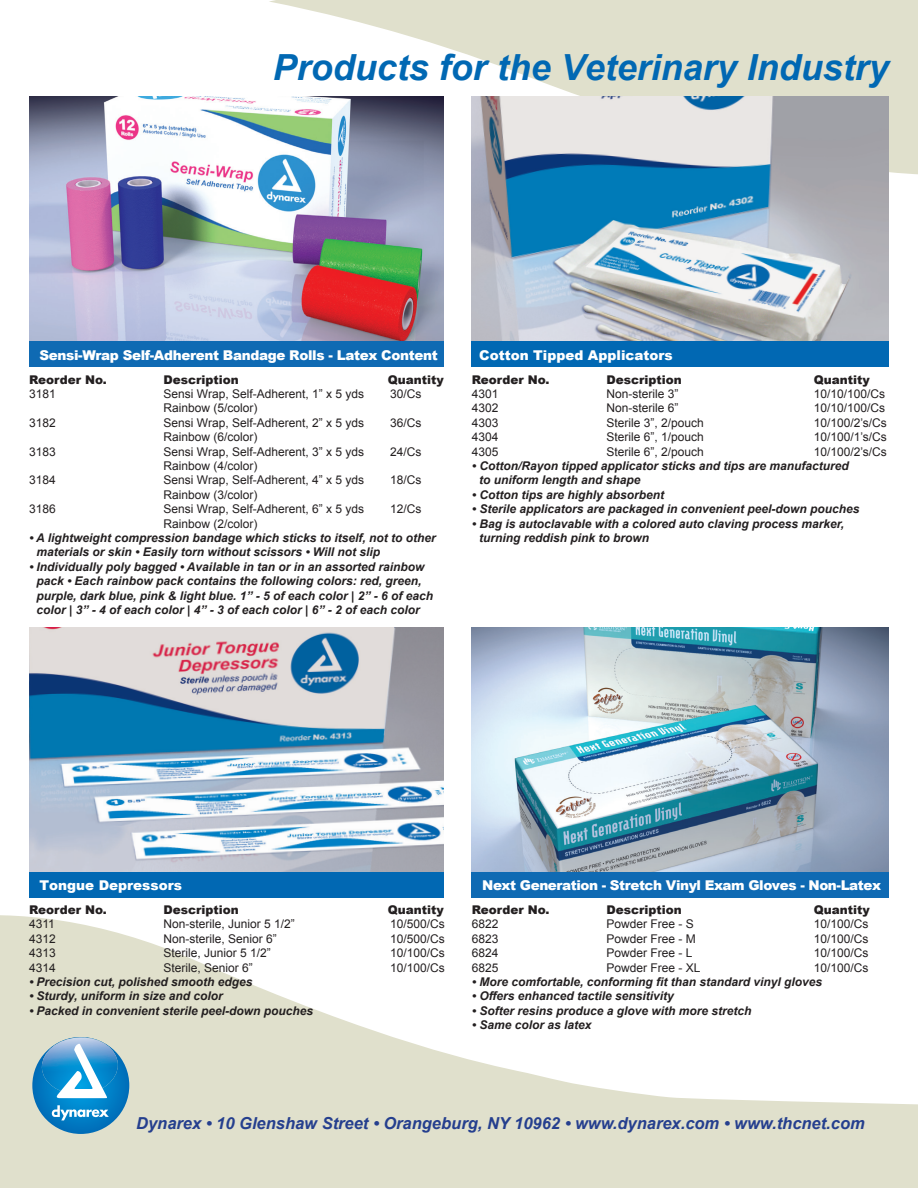
<style>
.page{position:relative;width:918px;height:1188px;background:#fff}
.page>*{position:absolute;margin:0;border:0;box-sizing:border-box;transform-origin:0 0}
.t1{font:italic 700 36px "Arial";color:#0168b3}
.t2{font:italic 700 16.5px "Arial";color:#253f8e}
.t3{font:900 13.5px "Arial";letter-spacing:-.025em;color:#fff}
.t4{font:900 13.5px "Arial";color:#fff}
.t5{font:italic 700 12px/14.4px "Arial";color:#231f20}
.t6{font:12px "Arial";color:#231f20}
.t7{font:900 12px "Arial";color:#231f20}
</style>
<div class="page">
<svg style="left:269px;top:0;width:649px;height:200px;fill:#e0e0cc"></svg>
<svg style="left:0;top:875px;width:918px;height:313px;fill:#e0e0cc"></svg>
<svg style="left:32px;top:1037px;width:97px;height:97px;background:#63aad1"></svg>
<img style="left:472px;top:97px;width:417px;height:244px">
<img style="left:29px;top:97px;width:415px;height:244px">
<div style="left:29px;top:341px;width:415px;height:26px;background:#0f6ab3"></div>
<div style="left:472px;top:341px;width:417px;height:26px;background:#0168b3"></div>
<img style="left:472px;top:627px;width:417px;height:245px">
<img style="left:29px;top:627px;width:415px;height:245px">
<div style="left:29px;top:872px;width:415px;height:25px;background:#0168b3"></div>
<div style="left:472px;top:872px;width:417px;height:25px;background:#0f6ab3"></div>
<h1 class="t1" style="left:273px;top:43px;width:618px">Products for the Veterinary Industry</h1>
<p class="t3" style="left:39px;top:345px;width:400px">Sensi-Wrap Self-Adherent Bandage Rolls - Latex Content</p>
<p class="t7" style="left:29px;top:371px;width:79px">Reorder No.</p>
<p class="t7" style="left:164px;top:371px;width:77px">Description</p>
<p class="t7" style="left:388px;top:371px;width:57px">Quantity</p>
<p class="t6" style="left:29px;top:386px;width:28px">3181</p>
<p class="t6" style="left:164px;top:386px;width:202px">Sensi Wrap, Self-Adherent, 1” x 5 yds</p>
<p class="t6" style="left:390px;top:386px;width:33px">30/Cs</p>
<p class="t6" style="left:164px;top:400px;width:96px">Rainbow (5/color)</p>
<p class="t6" style="left:29px;top:415px;width:28px">3182</p>
<p class="t6" style="left:164px;top:415px;width:202px">Sensi Wrap, Self-Adherent, 2” x 5 yds</p>
<p class="t6" style="left:390px;top:415px;width:33px">36/Cs</p>
<p class="t6" style="left:164px;top:429px;width:96px">Rainbow (6/color)</p>
<p class="t6" style="left:29px;top:444px;width:28px">3183</p>
<p class="t6" style="left:164px;top:444px;width:202px">Sensi Wrap, Self-Adherent, 3” x 5 yds</p>
<p class="t6" style="left:390px;top:444px;width:33px">24/Cs</p>
<p class="t6" style="left:164px;top:458px;width:96px">Rainbow (4/color)</p>
<p class="t6" style="left:29px;top:472px;width:28px">3184</p>
<p class="t6" style="left:164px;top:472px;width:202px">Sensi Wrap, Self-Adherent, 4” x 5 yds</p>
<p class="t6" style="left:390px;top:472px;width:33px">18/Cs</p>
<p class="t6" style="left:164px;top:487px;width:96px">Rainbow (3/color)</p>
<p class="t6" style="left:29px;top:501px;width:28px">3186</p>
<p class="t6" style="left:164px;top:501px;width:202px">Sensi Wrap, Self-Adherent, 6” x 5 yds</p>
<p class="t6" style="left:390px;top:501px;width:33px">12/Cs</p>
<p class="t6" style="left:164px;top:516px;width:96px">Rainbow (2/color)</p>
<p class="t5" style="left:36px;top:531px;width:401px;text-indent:-7px">• A lightweight compression bandage which sticks to itself, not to other materials or skin • Easily torn without scissors • Will not slip</p>
<p class="t5" style="left:36px;top:560px;width:398px;text-indent:-7px">• Individually poly bagged • Available in tan or in an assorted rainbow pack • Each rainbow pack contains the following colors: red, green, purple, dark blue, pink &amp; light blue. 1” - 5 of each color | 2” - 6 of each color | 3” - 4 of each color | 4” - 3 of each color | 6” - 2 of each color</p>
<p class="t4" style="left:479px;top:345px;width:195px">Cotton Tipped Applicators</p>
<p class="t7" style="left:472px;top:371px;width:79px">Reorder No.</p>
<p class="t7" style="left:606px;top:371px;width:77px">Description</p>
<p class="t7" style="left:814px;top:371px;width:57px">Quantity</p>
<p class="t6" style="left:472px;top:386px;width:28px">4301</p>
<p class="t6" style="left:606px;top:386px;width:74px">Non-sterile 3”</p>
<p class="t6" style="left:814px;top:386px;width:73px">10/10/100/Cs</p>
<p class="t6" style="left:472px;top:400px;width:28px">4302</p>
<p class="t6" style="left:606px;top:400px;width:74px">Non-sterile 6”</p>
<p class="t6" style="left:814px;top:400px;width:73px">10/10/100/Cs</p>
<p class="t6" style="left:472px;top:415px;width:28px">4303</p>
<p class="t6" style="left:606px;top:415px;width:99px">Sterile 3”, 2/pouch</p>
<p class="t6" style="left:814px;top:415px;width:75px">10/100/2’s/Cs</p>
<p class="t6" style="left:472px;top:429px;width:28px">4304</p>
<p class="t6" style="left:606px;top:429px;width:99px">Sterile 6”, 1/pouch</p>
<p class="t6" style="left:814px;top:429px;width:75px">10/100/1’s/Cs</p>
<p class="t6" style="left:472px;top:444px;width:28px">4305</p>
<p class="t6" style="left:606px;top:444px;width:99px">Sterile 6”, 2/pouch</p>
<p class="t6" style="left:814px;top:444px;width:75px">10/100/2’s/Cs</p>
<p class="t5" style="left:479px;top:459px;width:371px;text-indent:-7px">• Cotton/Rayon tipped applicator sticks and tips are manufactured to uniform length and shape</p>
<p class="t5" style="left:472px;top:488px;width:194px">• Cotton tips are highly absorbent</p>
<p class="t5" style="left:472px;top:502px;width:389px">• Sterile applicators are packaged in convenient peel-down pouches</p>
<p class="t5" style="left:479px;top:517px;width:366px;text-indent:-7px">• Bag is autoclavable with a colored auto claving process marker, turning reddish pink to brown</p>
<p class="t4" style="left:39px;top:875px;width:144px">Tongue Depressors</p>
<p class="t7" style="left:29px;top:901px;width:79px">Reorder No.</p>
<p class="t7" style="left:164px;top:901px;width:77px">Description</p>
<p class="t7" style="left:388px;top:901px;width:57px">Quantity</p>
<p class="t6" style="left:29px;top:916px;width:27px">4311</p>
<p class="t6" style="left:164px;top:916px;width:133px">Non-sterile, Junior 5 1/2”</p>
<p class="t6" style="left:390px;top:916px;width:56px">10/500/Cs</p>
<p class="t6" style="left:29px;top:931px;width:28px">4312</p>
<p class="t6" style="left:164px;top:931px;width:115px">Non-sterile, Senior 6”</p>
<p class="t6" style="left:390px;top:931px;width:56px">10/500/Cs</p>
<p class="t6" style="left:29px;top:945px;width:28px">4313</p>
<p class="t6" style="left:164px;top:945px;width:109px">Sterile, Junior 5 1/2”</p>
<p class="t6" style="left:390px;top:945px;width:56px">10/100/Cs</p>
<p class="t6" style="left:29px;top:960px;width:28px">4314</p>
<p class="t6" style="left:164px;top:960px;width:91px">Sterile, Senior 6”</p>
<p class="t6" style="left:390px;top:960px;width:56px">10/100/Cs</p>
<p class="t5" style="left:29px;top:975px;width:225px">• Precision cut, polished smooth edges</p>
<p class="t5" style="left:29px;top:989px;width:195px">• Sturdy, uniform in size and color</p>
<p class="t5" style="left:29px;top:1004px;width:286px">• Packed in convenient sterile peel-down pouches</p>
<p class="t3" style="left:482px;top:875px;width:400px">Next Generation - Stretch Vinyl Exam Gloves - Non-Latex</p>
<p class="t7" style="left:472px;top:901px;width:79px">Reorder No.</p>
<p class="t7" style="left:606px;top:901px;width:77px">Description</p>
<p class="t7" style="left:814px;top:901px;width:57px">Quantity</p>
<p class="t6" style="left:472px;top:916px;width:28px">6822</p>
<p class="t6" style="left:606px;top:916px;width:89px">Powder Free - S</p>
<p class="t6" style="left:814px;top:916px;width:56px">10/100/Cs</p>
<p class="t6" style="left:472px;top:931px;width:28px">6823</p>
<p class="t6" style="left:606px;top:931px;width:91px">Powder Free - M</p>
<p class="t6" style="left:814px;top:931px;width:56px">10/100/Cs</p>
<p class="t6" style="left:472px;top:945px;width:28px">6824</p>
<p class="t6" style="left:606px;top:945px;width:88px">Powder Free - L</p>
<p class="t6" style="left:814px;top:945px;width:56px">10/100/Cs</p>
<p class="t6" style="left:472px;top:960px;width:28px">6825</p>
<p class="t6" style="left:606px;top:960px;width:96px">Powder Free - XL</p>
<p class="t6" style="left:814px;top:960px;width:56px">10/100/Cs</p>
<p class="t5" style="left:472px;top:975px;width:352px">• More comfortable, conforming fit than standard vinyl gloves</p>
<p class="t5" style="left:472px;top:989px;width:204px">• Offers enhanced tactile sensitivity</p>
<p class="t5" style="left:472px;top:1004px;width:281px">• Softer resins produce a glove with more stretch</p>
<p class="t5" style="left:472px;top:1018px;width:121px">• Same color as latex</p>
<h2 class="t2" style="left:136px;top:1112px;width:730px">Dynarex • 10 Glenshaw Street • Orangeburg, NY 10962 • www.dynarex.com • www.thcnet.com</h2>
</div>
